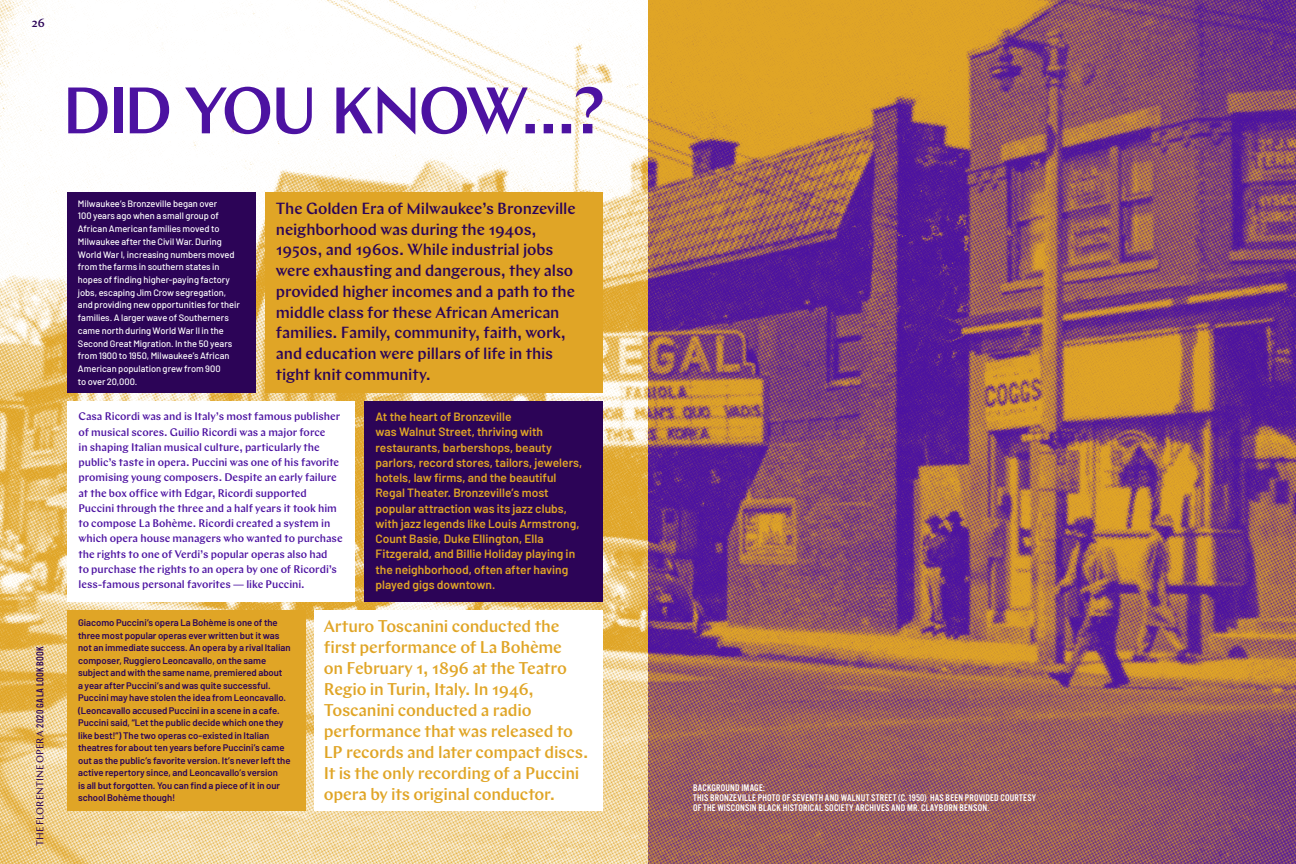
<style>
.page{position:relative;width:1296px;height:864px;background:#fff}
.page>*{position:absolute;margin:0;border:0;box-sizing:border-box;transform-origin:0 0}
.t1{font:500 65.5px "Chap";letter-spacing:-.05em;color:#4c12a1}
.t2{font:500 17px/21px "Chap";letter-spacing:-.015em;color:#e0a526}
.t3{font:500 16.1px/20.7px "Chap";letter-spacing:-.005em;color:#2c0457}
.t4{font:600 12px/15.3px "Barlow";color:#e0a526}
.t5{font:500 12px "Chap";color:#2c0457}
.t6{font:500 11px/15.2px "Chap";color:#4c12a1}
.t7{font:10px/10px "Alternate Got No 3 D";letter-spacing:.025em;color:#fff}
.t8{font:10px "Chap";letter-spacing:-.005em;color:#2c0457}
.t9{font:600 9.5px/12.5px "Barlow";letter-spacing:-.005em;color:#2c0457}
.t10{font:500 9.3px/12.7px "Barlow";letter-spacing:-.005em;color:#fff}
.s1{font-family:"Alternate Got No 3 D";font-size:10.5px}
</style>
<div class="page">
<img style="left:0;top:0;width:648px;height:864px">
<div style="left:68px;top:192px;width:188px;height:201px;background:#2c0457"></div>
<div style="left:68px;top:402px;width:288px;height:200px;background:#fff"></div>
<div style="left:315px;top:611px;width:288px;height:200px;background:#fff"></div>
<div style="left:67px;top:611px;width:239px;height:200px;background:#e0a526"></div>
<div style="left:266px;top:192px;width:337px;height:201px;background:#e0a526"></div>
<div style="left:364px;top:402px;width:239px;height:200px;background:#2c0457"></div>
<svg style="left:648px;top:0;width:648px;height:864px;background:#945963"></svg>
<p class="t5" style="left:32px;top:15px;width:15px">26</p>
<h1 class="t1" style="left:62px;top:70px;width:545px">DID YOU KNOW…?</h1>
<p class="t8" style="left:34px;top:846px;width:201px;rotate:-90deg">THE FLORENTINE OPERA <span class="s1">2020 GALA LOOKBOOK</span></p>
<p class="t10" style="left:78px;top:196px;width:163px">Milwaukee’s Bronzeville began over<br>100 years ago when a small group of African American families moved to Milwaukee after the Civil War. During World War I, increasing numbers moved from the farms in southern states in hopes of finding higher-paying factory jobs, escaping Jim Crow segregation, and providing new opportunities for their families. A larger wave of Southerners came north during World War II in the Second Great Migration. In the 50 years from 1900 to 1950, Milwaukee’s African American population grew from 900<br>to over 20,000.</p>
<p class="t6" style="left:78px;top:409px;width:266px">Casa Ricordi was and is Italy’s most famous publisher of musical scores. Guilio Ricordi was a major force<br>in shaping Italian musical culture, particularly the public’s taste in opera. Puccini was one of his favorite promising young composers. Despite an early failure at the box office with Edgar, Ricordi supported Puccini through the three and a half years it took him to compose La Bohème. Ricordi created a system in which opera house managers who wanted to purchase the rights to one of Verdi’s popular operas also had<br>to purchase the rights to an opera by one of Ricordi’s less-famous personal favorites — like Puccini.</p>
<p class="t2" style="left:324px;top:615px;width:266px">Arturo Toscanini conducted the first performance of La Bohème<br>on February 1, 1896 at the Teatro<br>Regio in Turin, Italy. In 1946,<br>Toscanini conducted a radio performance that was released to<br>LP records and later compact discs.<br>It is the only recording of a Puccini opera by its original conductor.</p>
<p class="t3" style="left:276px;top:198px;width:301px">The Golden Era of Milwaukee’s Bronzeville neighborhood was during the 1940s, 1950s, and 1960s. While industrial jobs were exhausting and dangerous, they also provided higher incomes and a path to the middle class for these African American families. Family, community, faith, work, and education were pillars of life in this tight knit community.</p>
<p class="t4" style="left:375px;top:408px;width:208px">At the heart of Bronzeville<br>was Walnut Street, thriving with restaurants, barbershops, beauty parlors, record stores, tailors, jewelers, hotels, law firms, and the beautiful Regal Theater. Bronzeville’s most popular attraction was its jazz clubs, with jazz legends like Louis Armstrong, Count Basie, Duke Ellington, Ella Fitzgerald, and Billie Holiday playing in the neighborhood, often after having played gigs downtown.</p>
<p class="t9" style="left:78px;top:616px;width:214px">Giacomo Puccini’s opera La Bohème is one of the three most popular operas ever written but it was not an immediate success. An opera by a rival Italian composer, Ruggiero Leoncavallo, on the same subject and with the same name, premiered about<br>a year after Puccini’s and was quite successful.<br>Puccini may have stolen the idea from Leoncavallo. (Leoncavallo accused Puccini in a scene in a cafe.<br>Puccini said, “Let the public decide which one they like best!”) The two operas co-existed in Italian theatres for about ten years before Puccini’s came out as the public’s favorite version. It’s never left the active repertory since, and Leoncavallo’s version<br>is all but forgotten. You can find a piece of it in our school Bohème though!</p>
<p class="t7" style="left:693px;top:783px;width:345px">BACKGROUND IMAGE:<br>THIS BRONZEVILLE PHOTO OF SEVENTH AND WALNUT STREET (C. 1950) HAS BEEN PROVIDED COURTESY<br>OF THE WISCONSIN BLACK HISTORICAL SOCIETY ARCHIVES AND MR. CLAYBORN BENSON.</p>
</div>
